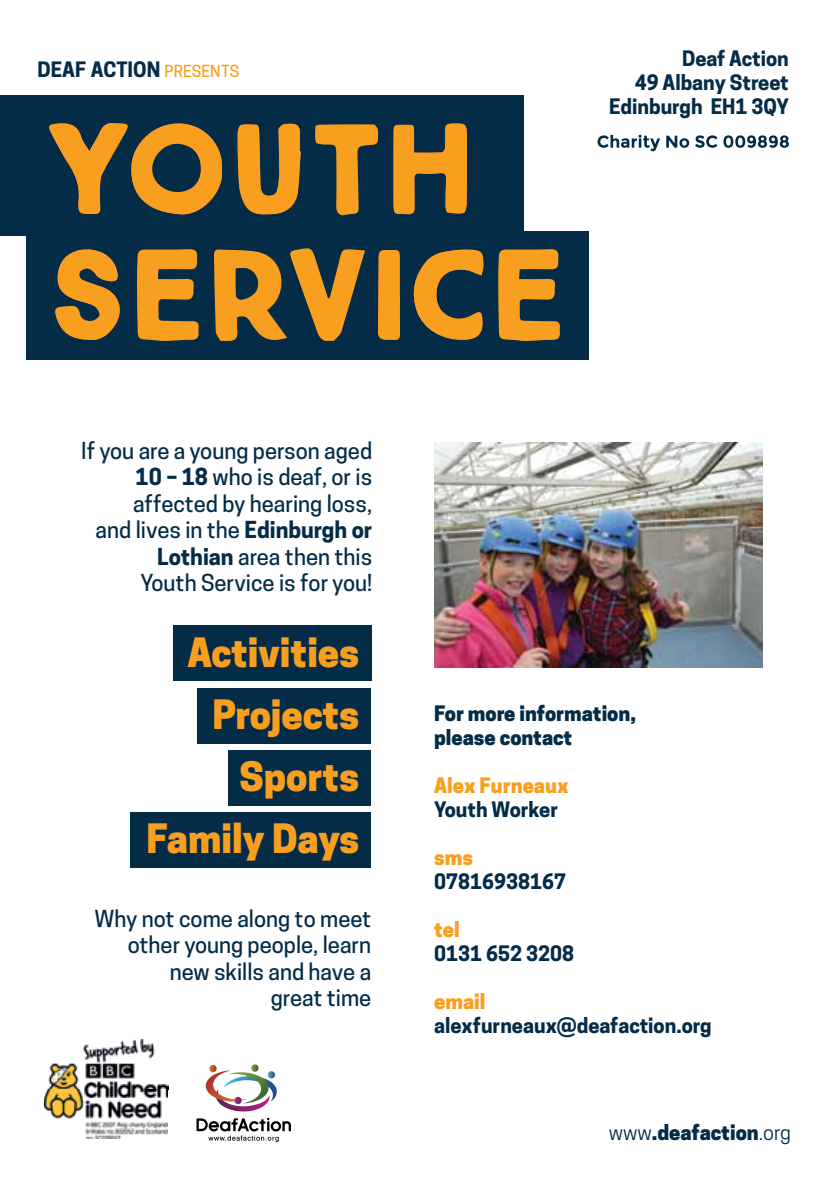
<style>
.page{position:relative;width:840px;height:1191px;background:#fff}
.page>*{position:absolute;margin:0;border:0;box-sizing:border-box;transform-origin:0 0}
.t1{font:800 38px/62px "Cooper Hewitt";color:#f99f20;text-align:right}
.t2{font:500 22px/26.4px "Cooper Hewitt";color:#042c47;text-align:right}
.t3{font:700 20px/24px "Cooper Hewitt";color:#042c47;text-align:right}
.t4{font:800 20px/24px "Cooper Hewitt";color:#042c47}
.t5{font:800 20px "Cooper Hewitt";color:#f99f20}
.s1{font-weight:500;font-size:15.6px;color:#f99f20}
.s2{font-weight:700}
.s3{font-weight:400}
</style>
<div class="page">
<div style="left:173px;top:625px;width:198px;height:56px;background:#042c47"></div>
<div style="left:197px;top:687px;width:174px;height:56px;background:#042c47"></div>
<div style="left:228px;top:750px;width:143px;height:55px;background:#042c47"></div>
<div style="left:130px;top:812px;width:241px;height:56px;background:#042c47"></div>
<div style="left:26px;top:231px;width:562px;height:129px;background:#042c47"></div>
<div style="left:0;top:95px;width:523px;height:141px;background:#042c47"></div>
<svg style="left:49px;top:123px;width:418px;height:93px"></svg>
<svg style="left:137px;top:249px;width:62px;height:92px"></svg>
<svg style="left:498px;top:249px;width:62px;height:92px"></svg>
<svg style="left:55px;top:249px;width:65px;height:91px"></svg>
<svg style="left:413px;top:249px;width:70px;height:91px"></svg>
<svg style="left:378px;top:250px;width:22px;height:90px;background:#f29b21"></svg>
<svg style="left:214px;top:248px;width:151px;height:93px"></svg>
<svg style="left:597px;top:135px;width:62px;height:16px"></svg>
<svg style="left:666px;top:136px;width:22px;height:12px"></svg>
<svg style="left:695px;top:135px;width:22px;height:13px"></svg>
<svg style="left:723px;top:135px;width:65px;height:13px"></svg>
<img style="left:434px;top:442px;width:328px;height:225px">
<img style="left:44px;top:1039px;width:124px;height:100px">
<svg style="left:209px;top:1064px;width:7px;height:6px"></svg>
<svg style="left:251px;top:1064px;width:7px;height:7px"></svg>
<svg style="left:269px;top:1071px;width:6px;height:5px"></svg>
<img style="left:270px;top:1076px;width:7px;height:25px">
<img style="left:218px;top:1102px;width:49px;height:10px">
<img style="left:205px;top:1070px;width:25px;height:32px">
<img style="left:227px;top:1072px;width:43px;height:31px">
<svg style="left:234px;top:1096px;width:7px;height:8px"></svg>
<svg style="left:196px;top:1117px;width:95px;height:25px"></svg>
<p class="t3" style="left:38px;top:58px;width:203px">DEAF ACTION <span class="s1">PRESENTS</span></p>
<p class="t3" style="left:608px;top:47px;width:181px">Deaf Action<br>49 Albany Street<br>Edinburgh EH1 3QY</p>
<p class="t2" style="left:81px;top:437px;width:292px">If you are a young person aged<br><span class="s2">10 – 18</span> who is deaf, or is affected by hearing loss,<br>and lives in the <span class="s2">Edinburgh or<br>Lothian</span> area then this<br>Youth Service is for you!</p>
<h1 class="t1" style="left:146px;top:621px;width:214px">Activities<br>Projects<br>Sports<br>Family Days</h1>
<p class="t2" style="left:94px;top:905px;width:278px">Why not come along to meet other young people, learn new skills and have a<br>great time</p>
<p class="t4" style="left:434px;top:701px;width:203px">For more information, please contact</p>
<p class="t5" style="left:434px;top:773px;width:136px">Alex Furneaux</p>
<p class="t3" style="left:434px;top:797px;width:125px">Youth Worker</p>
<p class="t5" style="left:434px;top:845px;width:40px">sms</p>
<p class="t3" style="left:434px;top:869px;width:133px">07816938167</p>
<p class="t5" style="left:434px;top:917px;width:27px">tel</p>
<p class="t3" style="left:434px;top:941px;width:141px">0131 652 3208</p>
<p class="t5" style="left:434px;top:989px;width:53px">email</p>
<p class="t3" style="left:434px;top:1013px;width:279px">alexfurneaux@deafaction.org</p>
<p class="t4" style="left:608px;top:1120px;width:184px"><span class="s3">www</span>.deafaction<span class="s3">.org</span></p>
</div>
